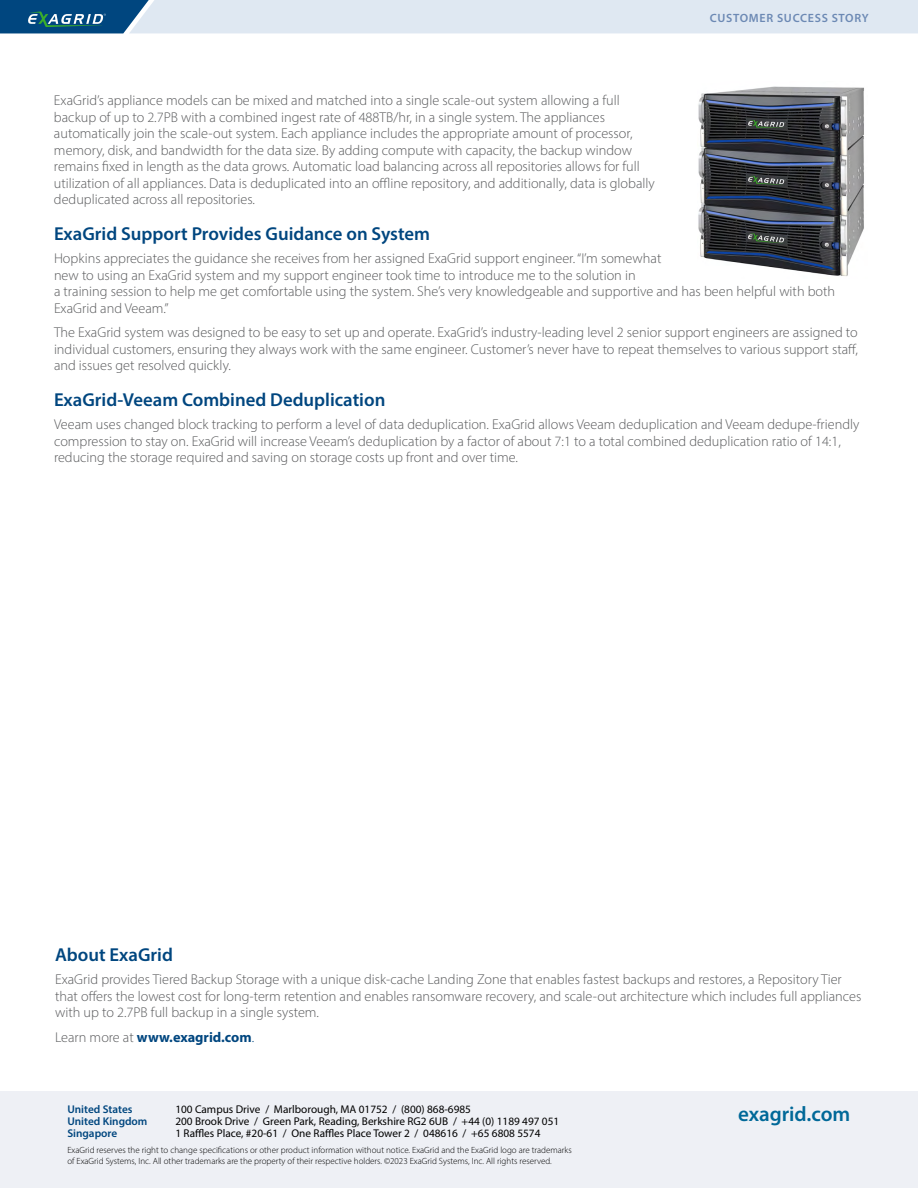
<style>
.page{position:relative;width:918px;height:1188px;background:#fff}
.page>*{position:absolute;margin:0;border:0;box-sizing:border-box;transform-origin:0 0}
.t1{font:600 21px "Myriad Pro";color:#006898}
.t2{font:600 18.75px "Myriad Pro";color:#00467f}
.t3{font:300 14.25px/16.5px "Myriad Pro";color:#58595b}
.t4{font:700 14.25px "Myriad Pro";color:#00467f}
.t5{font:600 12px "Myriad Pro";letter-spacing:.06em;color:#6c89b4}
.t6{font:11.25px "Myriad Pro";color:#000}
.t7{font:600 11.25px "Myriad Pro";color:#00467f}
.t8{font:300 9px/10.5px "Myriad Pro";color:#000}
.s1{font-weight:300;color:#58595b}
.s2{font-weight:300}
</style>
<div class="page">
<div style="left:0;top:1092px;width:918px;height:96px;background:#eef0f5"></div>
<svg style="left:0;top:0;width:918px;height:33px;background:#c0d2e1"></svg>
<img style="left:698px;top:86px;width:166px;height:190px">
<p class="t5" style="left:710px;top:10px;width:161px">CUSTOMER SUCCESS STORY</p>
<p class="t3" style="left:54px;top:92px;width:602px">ExaGrid’s appliance models can be mixed and matched into a single scale-out system allowing a full backup of up to 2.7PB with a combined ingest rate of 488TB/hr, in a single system. The appliances automatically join the scale-out system. Each appliance includes the appropriate amount of processor, memory, disk, and bandwidth for the data size. By adding compute with capacity, the backup window remains fixed in length as the data grows. Automatic load balancing across all repositories allows for full utilization of all appliances. Data is deduplicated into an offline repository, and additionally, data is globally deduplicated across all repositories.</p>
<h2 class="t2" style="left:54px;top:222px;width:378px">ExaGrid Support Provides Guidance on System</h2>
<p class="t3" style="left:54px;top:250px;width:783px">Hopkins appreciates the guidance she receives from her assigned ExaGrid support engineer. “I’m somewhat<br>new to using an ExaGrid system and my support engineer took time to introduce me to the solution in<br>a training session to help me get comfortable using the system. She’s very knowledgeable and supportive and has been helpful with both ExaGrid and Veeam.”</p>
<p class="t3" style="left:54px;top:324px;width:806px;text-align:justify">The ExaGrid system was designed to be easy to set up and operate. ExaGrid’s industry-leading level 2 senior support engineers are assigned to individual customers, ensuring they always work with the same engineer. Customer’s never have to repeat themselves to various support staff, and issues get resolved quickly.</p>
<h2 class="t2" style="left:54px;top:388px;width:333px">ExaGrid-Veeam Combined Deduplication</h2>
<p class="t3" style="left:54px;top:416px;width:807px">Veeam uses changed block tracking to perform a level of data deduplication. ExaGrid allows Veeam deduplication and Veeam dedupe-friendly compression to stay on. ExaGrid will increase Veeam’s deduplication by a factor of about 7:1 to a total combined deduplication ratio of 14:1, reducing the storage required and saving on storage costs up front and over time.</p>
<h2 class="t2" style="left:55px;top:943px;width:119px">About ExaGrid</h2>
<p class="t3" style="left:55px;top:971px;width:808px">ExaGrid provides Tiered Backup Storage with a unique disk-cache Landing Zone that enables fastest backups and restores, a Repository Tier that offers the lowest cost for long-term retention and enables ransomware recovery, and scale-out architecture which includes full appliances with up to 2.7PB full backup in a single system.</p>
<p class="t4" style="left:55px;top:1028px;width:201px"><span class="s1">Learn more at</span> www.exagrid.com<span class="s2">.</span></p>
<p class="t7" style="left:67px;top:1102px;width:67px">United States</p>
<p class="t6" style="left:175px;top:1103px;width:297px">100 Campus Drive / Marlborough, MA 01752 / (800) 868-6985</p>
<p class="t7" style="left:67px;top:1114px;width:82px">United Kingdom</p>
<p class="t6" style="left:175px;top:1115px;width:385px">200 Brook Drive / Green Park, Reading, Berkshire RG2 6UB / +44 (0) 1189 497 051</p>
<p class="t7" style="left:67px;top:1126px;width:51px">Singapore</p>
<p class="t6" style="left:175px;top:1127px;width:367px">1 Raffles Place, #20-61 / One Raffles Place Tower 2 / 048616 / +65 6808 5574</p>
<p class="t8" style="left:67px;top:1145px;width:506px">ExaGrid reserves the right to change specifications or other product information without notice. ExaGrid and the ExaGrid logo are trademarks of ExaGrid Systems, Inc. All other trademarks are the property of their respective holders. ©2023 ExaGrid Systems, Inc. All rights reserved.</p>
<h1 class="t1" style="left:738px;top:1100px;width:114px">exagrid.com</h1>
</div>
